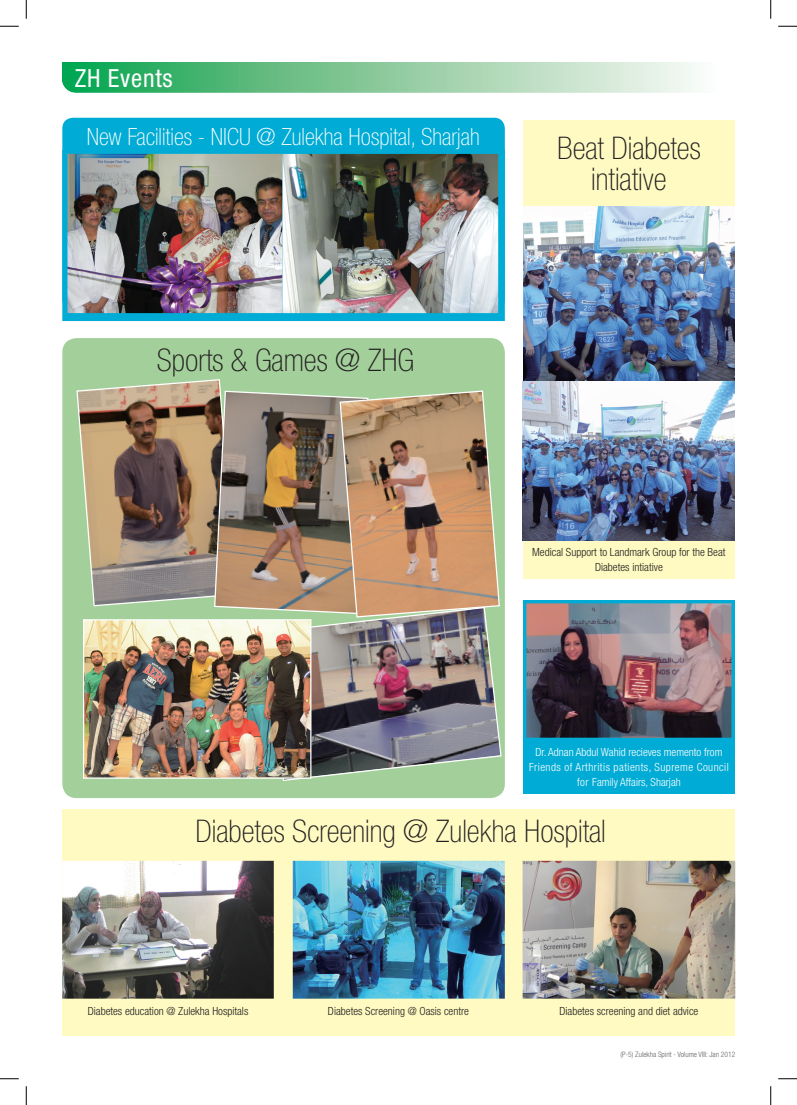
<style>
.page{position:relative;width:797px;height:1105px;background:#fff}
.page>*{position:absolute;margin:0;border:0;box-sizing:border-box;transform-origin:0 0}
.t1{font:100 condensed 31.25px/31.2px "Helvetica Neue";color:#231f20;text-align:center}
.t2{font:condensed 25px "Helvetica Neue";letter-spacing:.03em;color:#fff}
.t3{font:100 condensed 23.75px "Helvetica Neue";color:#fff}
.t4{font:300 condensed 11.25px/15px "Helvetica Neue";color:#231f20;text-align:center}
.t5{font:300 condensed 11.25px/15px "Helvetica Neue";color:#fff;text-align:center}
.t6{font:300 condensed 7.5px "Helvetica Neue";color:#636366}
</style>
<div class="page">
<div style="left:523px;top:121px;width:211px;height:458px;background:#fffac1"></div>
<div style="left:62px;top:809px;width:672px;height:227px;background:#fffac1"></div>
<div style="left:523px;top:600px;width:211px;height:194px;background:#00acd5"></div>
<img style="left:522px;top:206px;width:212px;height:335px">
<div style="left:62px;top:338px;width:443px;height:460px;background:#a3cf9a;border-radius:14px"></div>
<img style="left:282px;top:618px;width:220px;height:163px">
<div style="left:62px;top:150px;width:443px;height:171px;background:#00acd5"></div>
<div style="left:62px;top:118px;width:443px;height:192px;background:#00acd5;border-radius:11px"></div>
<svg style="left:62px;top:62px;width:633px;height:31px;background:#86cb9e"></svg>
<img style="left:67px;top:154px;width:431px;height:159px">
<svg style="left:76px;top:379px;width:145px;height:228px;background:#998971"></svg>
<img style="left:213px;top:390px;width:126px;height:223px">
<img style="left:339px;top:390px;width:161px;height:228px">
<img style="left:85px;top:621px;width:224px;height:156px">
<div style="left:83px;top:619px;width:228px;height:160px;border:1px solid #fff"></div>
<img style="left:526px;top:603px;width:205px;height:135px">
<img style="left:293px;top:861px;width:212px;height:138px">
<img style="left:62px;top:861px;width:212px;height:138px">
<img style="left:522px;top:861px;width:213px;height:138px">
<svg style="left:0;top:25px;width:19px;height:2px"></svg>
<svg style="left:778px;top:25px;width:19px;height:2px"></svg>
<svg style="left:0;top:1078px;width:19px;height:1px"></svg>
<svg style="left:778px;top:1078px;width:19px;height:1px"></svg>
<svg style="left:25px;top:0;width:2px;height:19px"></svg>
<svg style="left:25px;top:1086px;width:2px;height:19px"></svg>
<svg style="left:770px;top:0;width:1px;height:19px"></svg>
<svg style="left:770px;top:1086px;width:1px;height:19px"></svg>
<h2 class="t2" style="left:75px;top:63px;width:100px">ZH Events</h2>
<h3 class="t3" style="left:87px;top:123px;width:394px">New Facilities - NICU @ Zulekha Hospital, Sharjah</h3>
<h1 class="t1" style="left:157px;top:345px;width:258px">Sports &amp; Games @ ZHG</h1>
<h1 class="t1" style="left:557px;top:132px;width:145px">Beat Diabetes intiative</h1>
<p class="t4" style="left:532px;top:545px;width:195px">Medical Support to Landmark Group for the Beat<br>Diabetes intiative</p>
<p class="t5" style="left:529px;top:744px;width:201px">Dr. Adnan Abdul Wahid recieves memento from<br>Friends of Arthritis patients, Supreme Council for Family Affairs, Sharjah</p>
<h1 class="t1" style="left:195px;top:815px;width:412px">Diabetes Screening @ Zulekha Hospital</h1>
<p class="t4" style="left:88px;top:1003px;width:162px">Diabetes education @ Zulekha Hospitals</p>
<p class="t4" style="left:328px;top:1003px;width:143px">Diabetes Screening @ Oasis centre</p>
<p class="t4" style="left:559px;top:1003px;width:140px">Diabetes screening and diet advice</p>
<p class="t6" style="left:620px;top:1050px;width:116px">(P-5) Zulekha Spirit - Volume VIII: Jan 2012</p>
</div>
